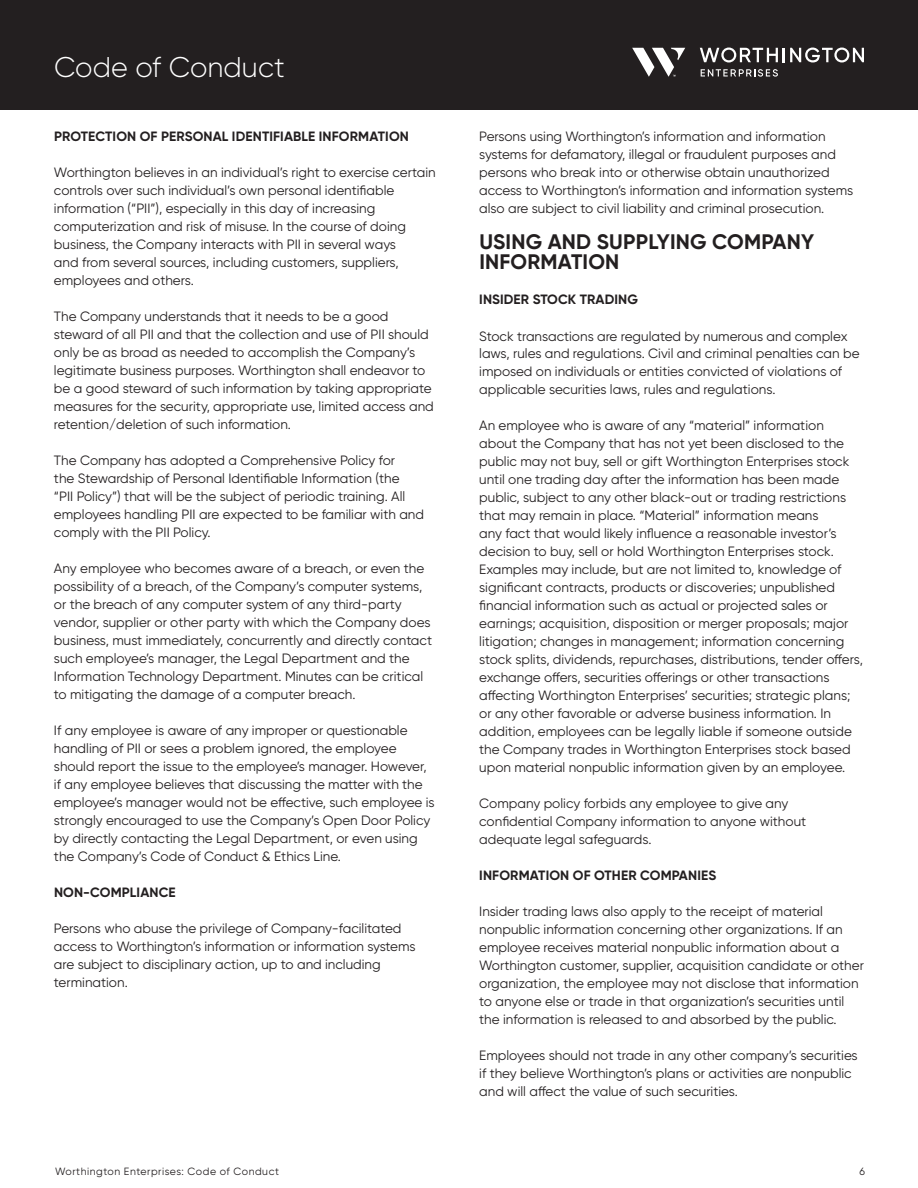
<style>
.page{position:relative;width:918px;height:1188px;background:#fff}
.page>*{position:absolute;margin:0;border:0;box-sizing:border-box;transform-origin:0 0}
.t1{font:300 28.5px "Gilroy";color:#fff}
.t2{font:700 21px/19.5px "Gilroy";letter-spacing:.01em;color:#231f20}
.t3{font:13.5px/18px "Gilroy";color:#231f20}
.t4{font:700 13.5px "Gilroy";letter-spacing:.01em;color:#231f20}
.t5{font:10.5px "Gilroy";letter-spacing:.05em;color:#231f20}
</style>
<div class="page">
<div style="left:0;top:0;width:918px;height:109px;background:#231f20"></div>
<svg style="left:700px;top:48px;width:164px;height:14px"></svg>
<svg style="left:701px;top:69px;width:77px;height:8px"></svg>
<svg style="left:632px;top:48px;width:53px;height:29px"></svg>
<h1 class="t1" style="left:54px;top:49px;width:232px">Code of Conduct</h1>
<p class="t4" style="left:54px;top:128px;width:356px">PROTECTION OF PERSONAL IDENTIFIABLE INFORMATION</p>
<p class="t3" style="left:54px;top:163px;width:383px">Worthington believes in an individual’s right to exercise certain controls over such individual’s own personal identifiable information (“PII”), especially in this day of increasing computerization and risk of misuse. In the course of doing business, the Company interacts with PII in several ways<br>and from several sources, including customers, suppliers, employees and others.</p>
<p class="t3" style="left:54px;top:307px;width:381px">The Company understands that it needs to be a good steward of all PII and that the collection and use of PII should only be as broad as needed to accomplish the Company’s legitimate business purposes. Worthington shall endeavor to be a good steward of such information by taking appropriate measures for the security, appropriate use, limited access and retention/deletion of such information.</p>
<p class="t3" style="left:54px;top:451px;width:372px">The Company has adopted a Comprehensive Policy for<br>the Stewardship of Personal Identifiable Information (the<br>“PII Policy”) that will be the subject of periodic training. All employees handling PII are expected to be familiar with and comply with the PII Policy.</p>
<p class="t3" style="left:54px;top:559px;width:380px">Any employee who becomes aware of a breach, or even the possibility of a breach, of the Company’s computer systems, or the breach of any computer system of any third-party vendor, supplier or other party with which the Company does business, must immediately, concurrently and directly contact such employee’s manager, the Legal Department and the Information Technology Department. Minutes can be critical to mitigating the damage of a computer breach.</p>
<p class="t3" style="left:54px;top:721px;width:382px">If any employee is aware of any improper or questionable handling of PII or sees a problem ignored, the employee should report the issue to the employee’s manager. However, if any employee believes that discussing the matter with the employee’s manager would not be effective, such employee is strongly encouraged to use the Company’s Open Door Policy by directly contacting the Legal Department, or even using the Company’s Code of Conduct &amp; Ethics Line.</p>
<p class="t4" style="left:54px;top:884px;width:123px">NON-COMPLIANCE</p>
<p class="t3" style="left:54px;top:919px;width:363px">Persons who abuse the privilege of Company-facilitated access to Worthington’s information or information systems are subject to disciplinary action, up to and including termination.</p>
<p class="t3" style="left:479px;top:127px;width:376px">Persons using Worthington’s information and information systems for defamatory, illegal or fraudulent purposes and persons who break into or otherwise obtain unauthorized access to Worthington’s information and information systems also are subject to civil liability and criminal prosecution.</p>
<h2 class="t2" style="left:479px;top:232px;width:336px">USING AND SUPPLYING COMPANY<br>INFORMATION</h2>
<p class="t4" style="left:479px;top:291px;width:160px">INSIDER STOCK TRADING</p>
<p class="t3" style="left:479px;top:327px;width:382px">Stock transactions are regulated by numerous and complex laws, rules and regulations. Civil and criminal penalties can be imposed on individuals or entities convicted of violations of applicable securities laws, rules and regulations.</p>
<p class="t3" style="left:479px;top:417px;width:385px">An employee who is aware of any “material” information about the Company that has not yet been disclosed to the public may not buy, sell or gift Worthington Enterprises stock until one trading day after the information has been made public, subject to any other black-out or trading restrictions that may remain in place. “Material” information means<br>any fact that would likely influence a reasonable investor’s decision to buy, sell or hold Worthington Enterprises stock.<br>Examples may include, but are not limited to, knowledge of significant contracts, products or discoveries; unpublished financial information such as actual or projected sales or earnings; acquisition, disposition or merger proposals; major litigation; changes in management; information concerning stock splits, dividends, repurchases, distributions, tender offers, exchange offers, securities offerings or other transactions affecting Worthington Enterprises’ securities; strategic plans; or any other favorable or adverse business information. In addition, employees can be legally liable if someone outside the Company trades in Worthington Enterprises stock based upon material nonpublic information given by an employee.</p>
<p class="t3" style="left:479px;top:795px;width:329px">Company policy forbids any employee to give any confidential Company information to anyone without adequate legal safeguards.</p>
<p class="t4" style="left:479px;top:867px;width:238px">INFORMATION OF OTHER COMPANIES</p>
<p class="t3" style="left:479px;top:903px;width:386px">Insider trading laws also apply to the receipt of material nonpublic information concerning other organizations. If an employee receives material nonpublic information about a Worthington customer, supplier, acquisition candidate or other organization, the employee may not disclose that information to anyone else or trade in that organization’s securities until the information is released to and absorbed by the public.</p>
<p class="t3" style="left:479px;top:1047px;width:380px">Employees should not trade in any other company’s securities if they believe Worthington’s plans or activities are nonpublic and will affect the value of such securities.</p>
<p class="t5" style="left:55px;top:1165px;width:225px">Worthington Enterprises: Code of Conduct</p>
<p class="t5" style="left:859px;top:1165px;width:7px">6</p>
</div>
